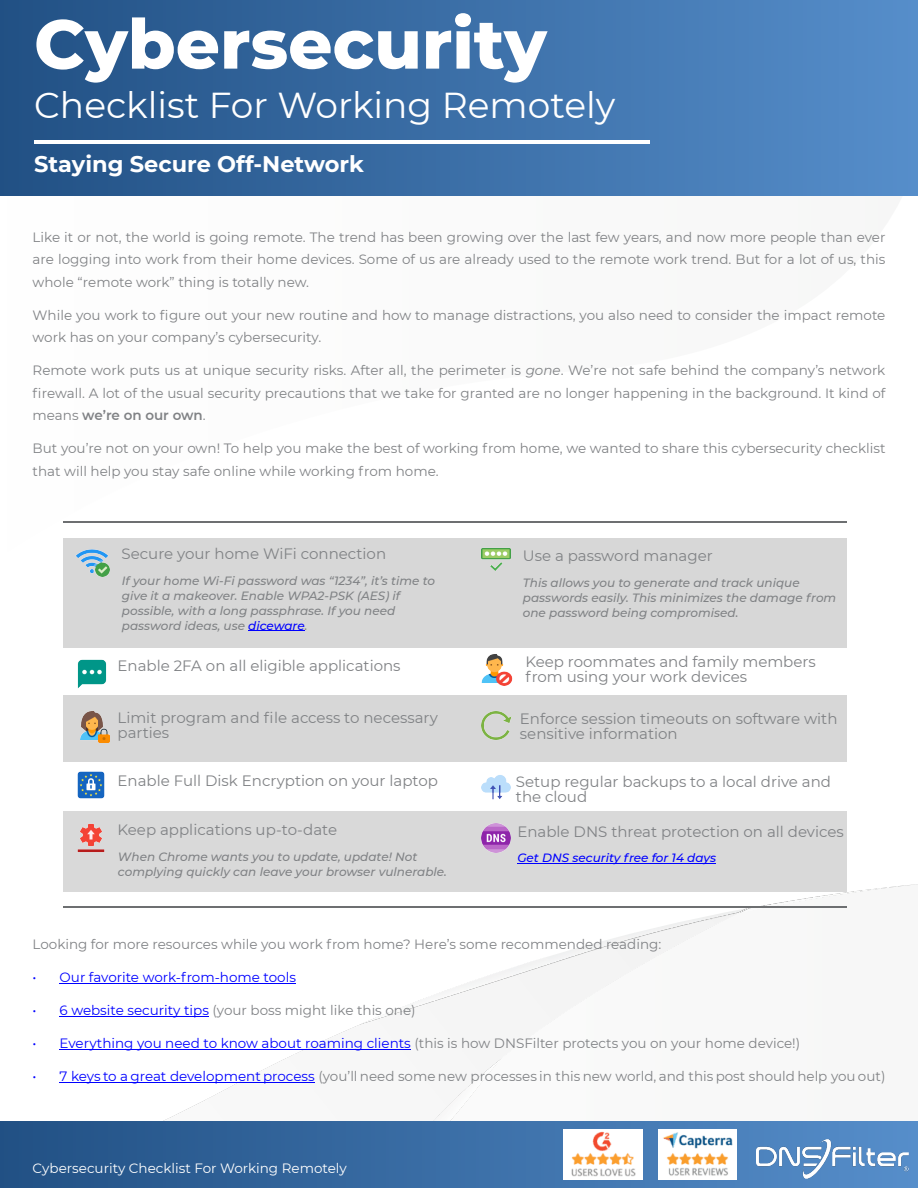
<style>
.page{position:relative;width:918px;height:1188px;background:#fff}
.page>*{position:absolute;margin:0;border:0;box-sizing:border-box;transform-origin:0 0}
.t1{font:800 69px "Montserrat";color:#fff}
.t2{font:36px "Montserrat";color:#fff}
.t3{font:700 22.5px "Montserrat";color:#fff}
.t4{font:15px/15px "Montserrat";color:#808285}
.t5{font:13.5px/22.5px "Montserrat";color:#808285;text-align:justify}
.t6{font:13.5px "Montserrat";color:#fff}
.t7{font:13.5px "Montserrat";color:#00f}
.t8{font:italic 500 12px/15px "Montserrat";color:#808285}
.t9{font:italic 500 12px "Montserrat";color:#00f}
.s1{font-style:italic}
.s2{font-weight:600}
.s3{color:#00f}
</style>
<div class="page">
<img style="left:738px;top:884px;width:180px;height:25px">
<img style="left:359px;top:908px;width:390px;height:117px">
<div style="left:63px;top:811px;width:783px;height:81px;background:#d9d9d9"></div>
<div style="left:63px;top:696px;width:783px;height:66px;background:#d7d7d7"></div>
<div style="left:63px;top:538px;width:783px;height:110px;background:#d7d7d7"></div>
<div style="left:0;top:0;width:918px;height:196px;background:linear-gradient(to right,#215084,#568eca)"></div>
<svg style="left:0;top:1121px;width:918px;height:67px;background:#386ba2"></svg>
<hr style="left:517px;top:863px;width:199px;height:1px;background:#00f">
<hr style="left:34px;top:140px;width:615px;height:4px;background:#fff">
<hr style="left:248px;top:631px;width:57px;height:1px;background:#00f">
<img style="left:76px;top:549px;width:33px;height:28px">
<img style="left:77px;top:659px;width:30px;height:29px">
<img style="left:481px;top:548px;width:30px;height:23px">
<img style="left:77px;top:824px;width:28px;height:28px">
<img style="left:481px;top:823px;width:30px;height:30px">
<img style="left:481px;top:654px;width:32px;height:32px">
<img style="left:80px;top:711px;width:29px;height:32px">
<img style="left:481px;top:711px;width:31px;height:29px">
<img style="left:77px;top:771px;width:28px;height:28px">
<img style="left:481px;top:775px;width:30px;height:25px">
<hr style="left:63px;top:522px;width:783px;height:1px;background:#6d6f71">
<hr style="left:63px;top:907px;width:783px;height:1px;background:#6d6f71">
<hr style="left:60px;top:983px;width:236px;height:1px;background:#00f">
<hr style="left:60px;top:1016px;width:149px;height:1px;background:#00f">
<hr style="left:60px;top:1049px;width:351px;height:1px;background:#00f">
<hr style="left:60px;top:1082px;width:255px;height:1px;background:#00f">
<img style="left:757px;top:1140px;width:151px;height:39px">
<img style="left:564px;top:1130px;width:78px;height:49px">
<img style="left:658px;top:1130px;width:79px;height:49px">
<h1 class="t1" style="left:34px;top:2px;width:514px">Cybersecurity</h1>
<h2 class="t2" style="left:34px;top:84px;width:583px">Checklist For Working Remotely</h2>
<h3 class="t3" style="left:34px;top:150px;width:331px">Staying Secure Off-Network</h3>
<p class="t5" style="left:33px;top:226px;width:854px">Like it or not, the world is going remote. The trend has been growing over the last few years, and now more people than ever are logging into work from their home devices. Some of us are already used to the remote work trend. But for a lot of us, this whole “remote work” thing is totally new.</p>
<p class="t5" style="left:33px;top:304px;width:854px">While you work to figure out your new routine and how to manage distractions, you also need to consider the impact remote work has on your company’s cybersecurity.</p>
<p class="t5" style="left:33px;top:359px;width:854px">Remote work puts us at unique security risks. After all, the perimeter is <span class="s1">gone</span>. We’re not safe behind the company’s network firewall. A lot of the usual security precautions that we take for granted are no longer happening in the background. It kind of means <span class="s2">we’re on our own</span>.</p>
<p class="t5" style="left:33px;top:437px;width:854px">But you’re not on your own! To help you make the best of working from home, we wanted to share this cybersecurity checklist that will help you stay safe online while working from home.</p>
<p class="t4" style="left:122px;top:546px;width:266px">Secure your home WiFi connection</p>
<p class="t8" style="left:122px;top:573px;width:315px">If your home Wi-Fi password was “1234”, it’s time to give it a makeover. Enable WPA2-PSK (AES) if possible, with a long passphrase. If you need password ideas, use <span class="s3">diceware</span>.</p>
<p class="t4" style="left:118px;top:658px;width:285px">Enable 2FA on all eligible applications</p>
<p class="t4" style="left:523px;top:548px;width:191px">Use a password manager</p>
<p class="t8" style="left:523px;top:575px;width:315px">This allows you to generate and track unique passwords easily. This minimizes the damage from one password being compromised.</p>
<p class="t4" style="left:525px;top:654px;width:292px">Keep roommates and family members from using your work devices</p>
<p class="t4" style="left:118px;top:710px;width:322px">Limit program and file access to necessary parties</p>
<p class="t4" style="left:520px;top:711px;width:319px">Enforce session timeouts on software with sensitive information</p>
<p class="t4" style="left:118px;top:773px;width:322px">Enable Full Disk Encryption on your laptop</p>
<p class="t4" style="left:516px;top:775px;width:317px">Setup regular backups to a local drive and the cloud</p>
<p class="t4" style="left:118px;top:823px;width:221px">Keep applications up-to-date</p>
<p class="t8" style="left:118px;top:849px;width:330px">When Chrome wants you to update, update! Not complying quickly can leave your browser vulnerable.</p>
<p class="t4" style="left:517px;top:824px;width:328px">Enable DNS threat protection on all devices</p>
<p class="t9" style="left:517px;top:851px;width:200px">Get DNS security free for 14 days</p>
<p class="t5" style="left:33px;top:933px;width:630px">Looking for more resources while you work from home? Here’s some recommended reading:</p>
<p class="t7" style="left:33px;top:969px;width:265px">• Our favorite work-from-home tools</p>
<p class="t5" style="left:33px;top:999px;width:385px"><span class="s3">• 6 website security tips</span> (your boss might like this one)</p>
<p class="t5" style="left:33px;top:1032px;width:769px"><span class="s3">• Everything you need to know about roaming clients</span> (this is how DNSFilter protects you on your home device!)</p>
<p class="t5" style="left:33px;top:1065px;width:854px"><span class="s3">• 7 keys to a great development process</span> (you’ll need some new processes in this new world, and this post should help you out)</p>
<p class="t6" style="left:33px;top:1160px;width:316px">Cybersecurity Checklist For Working Remotely</p>
</div>
